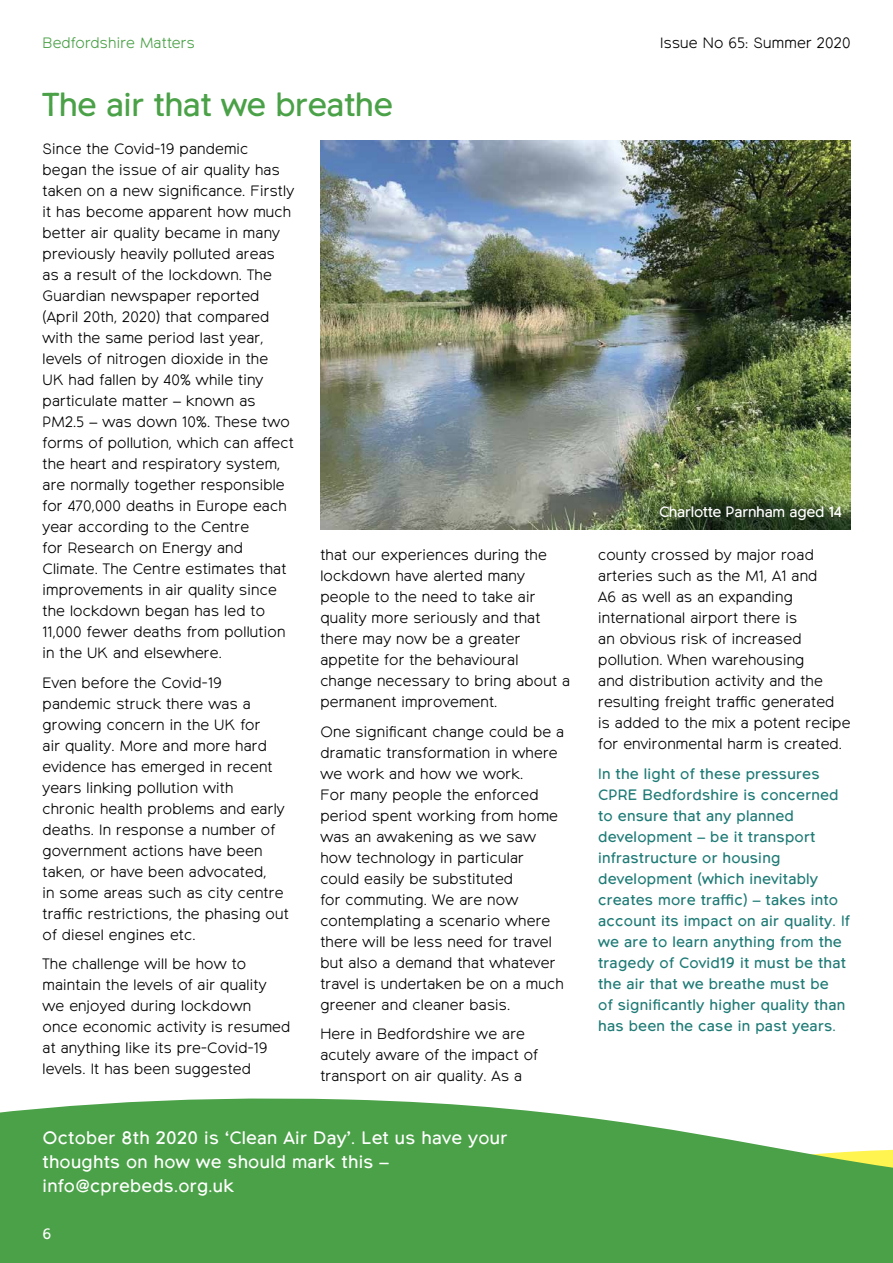
<style>
.page{position:relative;width:893px;height:1263px;background:#fff}
.page>*{position:absolute;margin:0;border:0;box-sizing:border-box;transform-origin:0 0}
.t1{font:33px "Northwoods";letter-spacing:-.015em;color:#4aa147}
.t2{font:18px/24px "Northwoods";letter-spacing:.015em;color:#fff}
.t3{font:300 15px/21px "Northwoods";letter-spacing:.015em;color:#000}
.t4{font:15px/21px "Northwoods";letter-spacing:.015em;color:#1e7a75}
.t5{font:15px "Northwoods";letter-spacing:-.015em;color:#fff}
.t6{font:300 15px "Northwoods";letter-spacing:.015em;color:#4aa147}
</style>
<div class="page">
<div style="left:0;top:1098px;width:531px;height:165px;background:#4aa147"></div>
<svg style="left:531px;top:1111px;width:362px;height:152px"></svg>
<img style="left:320px;top:140px;width:530px;height:389px">
<p class="t6" style="left:43px;top:34px;width:154px">Bedfordshire Matters</p>
<p class="t3" style="left:660px;top:33px;width:192px">Issue No 65: Summer 2020</p>
<h1 class="t1" style="left:43px;top:85px;width:352px">The air that we breathe</h1>
<p class="t3" style="left:43px;top:139px;width:253px">Since the Covid-19 pandemic began the issue of air quality has taken on a new significance. Firstly it has become apparent how much better air quality became in many previously heavily polluted areas as a result of the lockdown. The<br>Guardian newspaper reported (April 20th, 2020) that compared with the same period last year, levels of nitrogen dioxide in the<br>UK had fallen by 40% while tiny particulate matter – known as<br>PM2.5 – was down 10%. These two forms of pollution, which can affect the heart and respiratory system, are normally together responsible for 470,000 deaths in Europe each year according to the Centre<br>for Research on Energy and<br>Climate. The Centre estimates that improvements in air quality since the lockdown began has led to<br>11,000 fewer deaths from pollution in the UK and elsewhere.</p>
<p class="t3" style="left:43px;top:673px;width:248px">Even before the Covid-19 pandemic struck there was a growing concern in the UK for<br>air quality. More and more hard evidence has emerged in recent years linking pollution with chronic health problems and early deaths. In response a number of government actions have been taken, or have been advocated,<br>in some areas such as city centre traffic restrictions, the phasing out of diesel engines etc.</p>
<p class="t3" style="left:43px;top:954px;width:249px">The challenge will be how to maintain the levels of air quality we enjoyed during lockdown<br>once economic activity is resumed at anything like its pre-Covid-19 levels. It has been suggested</p>
<p class="t3" style="left:320px;top:545px;width:251px">that our experiences during the lockdown have alerted many people to the need to take air quality more seriously and that there may now be a greater appetite for the behavioural change necessary to bring about a permanent improvement.</p>
<p class="t3" style="left:320px;top:721px;width:245px">One significant change could be a dramatic transformation in where we work and how we work.<br>For many people the enforced period spent working from home was an awakening as we saw how technology in particular could easily be substituted<br>for commuting. We are now contemplating a scenario where there will be less need for travel but also a demand that whatever travel is undertaken be on a much greener and cleaner basis.</p>
<p class="t3" style="left:320px;top:1024px;width:219px">Here in Bedfordshire we are acutely aware of the impact of transport on air quality. As a</p>
<p class="t2" style="left:43px;top:1126px;width:466px">October 8th 2020 is ‘Clean Air Day’. Let us have your thoughts on how we should mark this – info@cprebeds.org.uk</p>
<p class="t5" style="left:43px;top:1225px;width:10px">6</p>
<p class="t5" style="left:659px;top:503px;width:184px">Charlotte Parnham aged 14</p>
<p class="t3" style="left:598px;top:545px;width:254px">county crossed by major road arteries such as the M1, A1 and<br>A6 as well as an expanding international airport there is<br>an obvious risk of increased pollution. When warehousing<br>and distribution activity and the resulting freight traffic generated<br>is added to the mix a potent recipe for environmental harm is created.</p>
<p class="t4" style="left:598px;top:763px;width:253px">In the light of these pressures<br>CPRE Bedfordshire is concerned to ensure that any planned development – be it transport infrastructure or housing development (which inevitably creates more traffic) – takes into account its impact on air quality. If we are to learn anything from the tragedy of Covid19 it must be that the air that we breathe must be<br>of significantly higher quality than has been the case in past years.</p>
</div>
